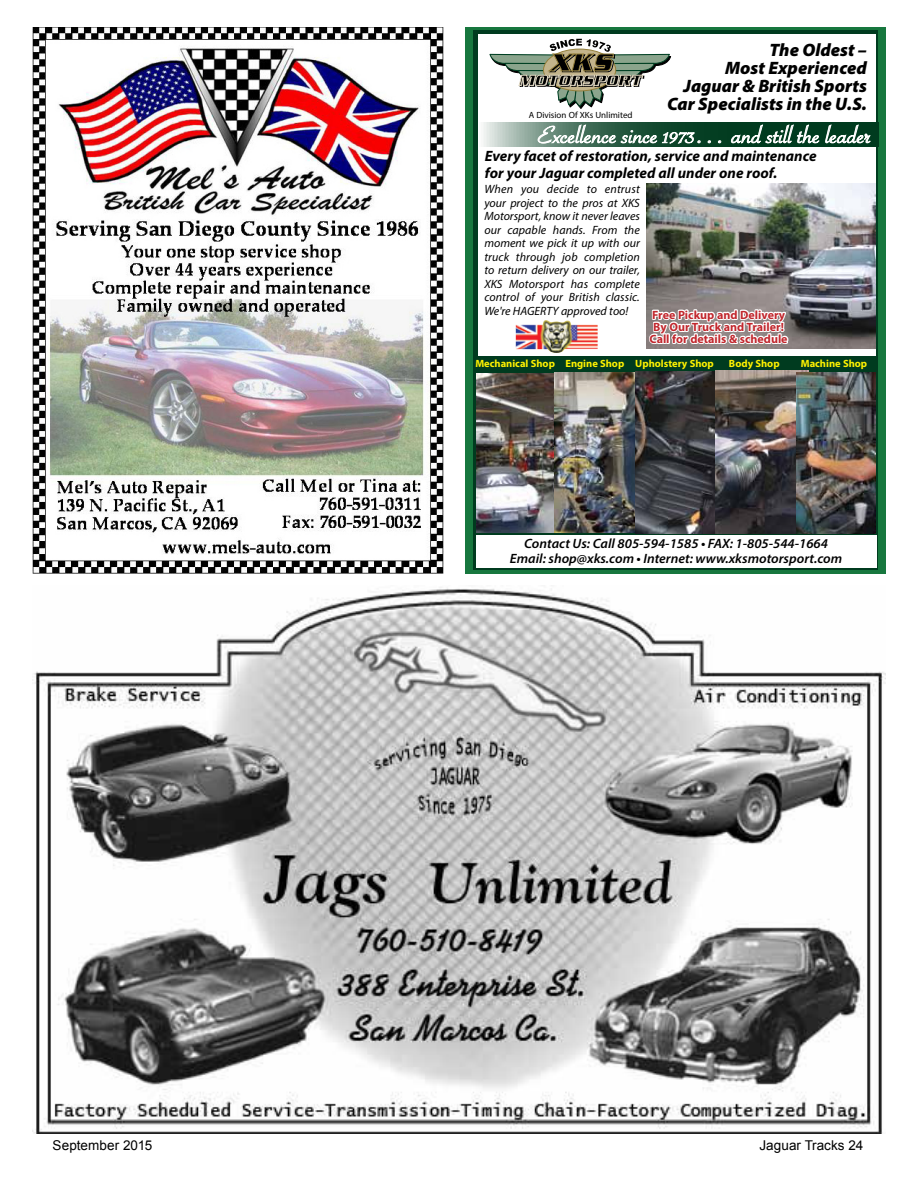
<style>
.page{position:relative;width:918px;height:1188px;background:#fff}
.page>*{position:absolute;margin:0;border:0;box-sizing:border-box;transform-origin:0 0}
.t1{font:25.5px "Savoye Let Plain";color:#fff;scale:1.21 1}
.t2{font:italic 900 18px/18px "Myriad Pro";color:#000;text-align:right}
.t3{font:italic 700 15px/16.5px "Myriad Pro";color:#000}
.t4{font:italic 600 13.5px/15px "Myriad Pro";color:#000;text-align:center}
.t5{font:13.5px "Arial";letter-spacing:.005em;color:#000}
.t6{font:italic 12px/13.5px "Myriad Pro";letter-spacing:.005em;color:#000;text-align:justify}
.t7{font:700 12px/12px "Myriad Pro";color:#c1272d;text-align:center}
.t8{font:700 10.5px "Myriad Pro";color:#fff200}
.t9{font:9px "Myriad Pro";color:#000}
</style>
<div class="page">
<div style="left:465px;top:27px;width:421px;height:546px;background:#17773e"></div>
<div style="left:473px;top:30px;width:405px;height:540px;background:#003b1f"></div>
<div style="left:478px;top:34px;width:397px;height:322px;background:#fff"></div>
<img style="left:516px;top:320px;width:82px;height:33px">
<div style="left:476px;top:535px;width:400px;height:32px;background:#fff"></div>
<img style="left:647px;top:184px;width:228px;height:165px">
<svg style="left:483px;top:122px;width:392px;height:24px;background:#739384"></svg>
<svg style="left:537px;top:124px;width:185px;height:22px;background:#527a67"></svg>
<svg style="left:731px;top:124px;width:143px;height:22px;background:#3c6954"></svg>
<img style="left:477px;top:373px;width:78px;height:160px">
<img style="left:555px;top:373px;width:81px;height:160px">
<img style="left:636px;top:372px;width:80px;height:161px">
<img style="left:716px;top:371px;width:92px;height:162px">
<img style="left:797px;top:372px;width:78px;height:161px">
<svg style="left:648px;top:271px;width:142px;height:78px"></svg>
<svg style="left:489px;top:39px;width:182px;height:70px"></svg>
<img style="left:33px;top:27px;width:411px;height:546px">
<img style="left:32px;top:587px;width:854px;height:547px">
<p class="t9" style="left:529px;top:109px;width:105px">A Division Of XKs Unlimited</p>
<h2 class="t2" style="left:667px;top:41px;width:201px">The Oldest –<br>Most Experienced<br>Jaguar &amp; British Sports<br>Car Specialists in the U.S.</h2>
<h1 class="t1" style="left:538px;top:125px;width:277px">Excellence since 1973… and still the leader</h1>
<p class="t3" style="left:485px;top:147px;width:333px">Every facet of restoration, service and maintenance for your Jaguar completed all under one roof.</p>
<p class="t6" style="left:484px;top:182px;width:157px">When you decide to entrust your project to the pros at XKS Motorsport, know it never leaves our capable hands. From the moment we pick it up with our truck through job completion to return delivery on our trailer, XKS Motorsport has complete control of your British classic.<br>We're HAGERTY approved too!</p>
<p class="t7" style="left:650px;top:308px;width:139px">Free Pickup and Delivery<br>By Our Truck and Trailer!<br>Call for details &amp; schedule</p>
<p class="t8" style="left:475px;top:357px;width:240px">Mechanical Shop Engine Shop Upholstery Shop</p>
<p class="t8" style="left:729px;top:357px;width:52px">Body Shop</p>
<p class="t8" style="left:801px;top:357px;width:68px">Machine Shop</p>
<p class="t4" style="left:510px;top:536px;width:334px">Contact Us: Call 805-594-1585 • FAX: 1-805-544-1664<br>Email: shop@xks.com • Internet: www.xksmotorsport.com</p>
<p class="t5" style="left:53px;top:1137px;width:101px">September 2015</p>
<p class="t5" style="left:759px;top:1137px;width:105px">Jaguar Tracks 24</p>
</div>
